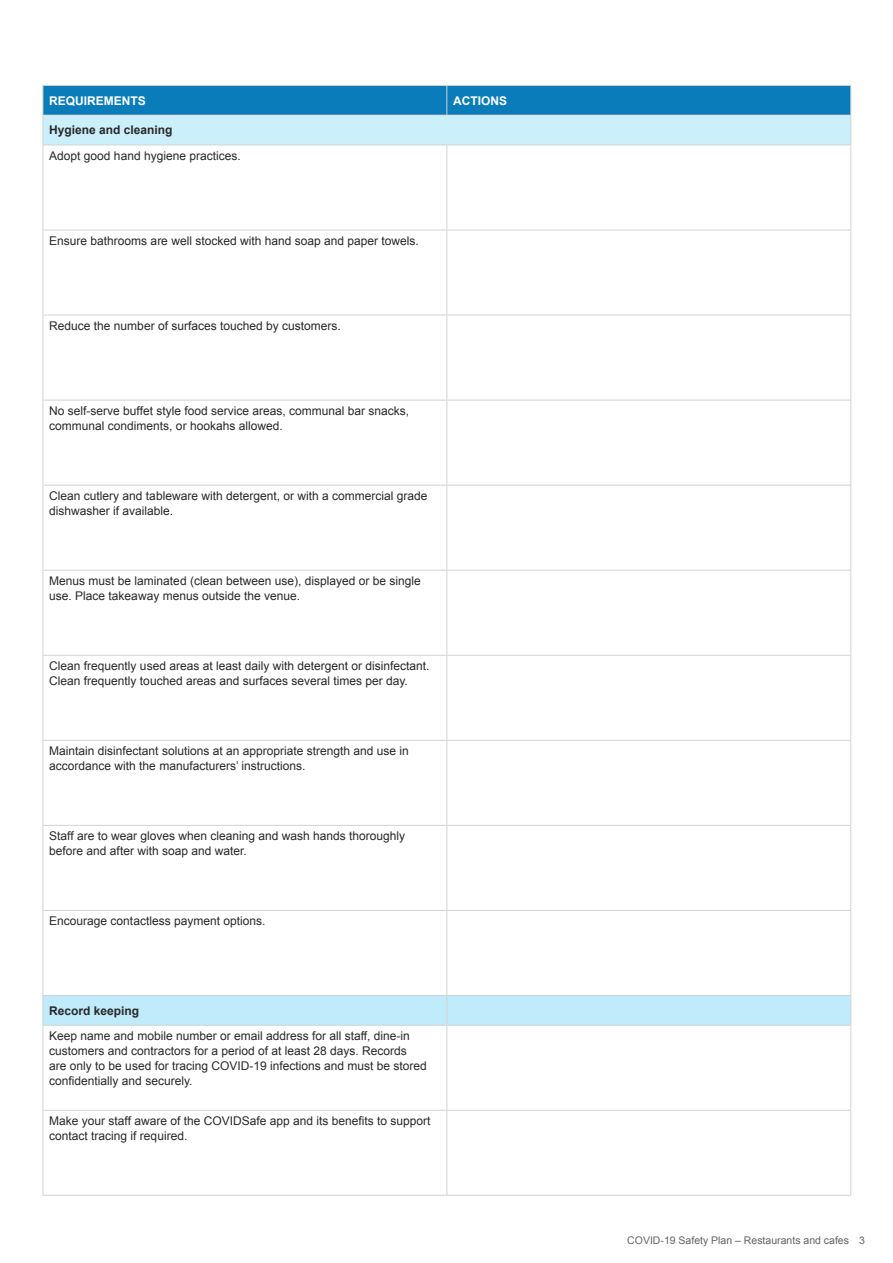
<style>
.page{position:relative;width:893px;height:1263px;background:#fff}
.page>*{position:absolute;margin:0;border:0;box-sizing:border-box;transform-origin:0 0}
.Bodycopy{font:12px/15px "Arial";color:#292829}
.H4_Sub_heading_bold{font:700 12px "Arial";color:#292829}
.H4_Sub_heading_bold-2{font:700 12px "Arial";color:#fff}
.t1{font:10.5px "Arial";color:#636466}
</style>
<div class="page">
<div style="left:43px;top:115px;width:808px;height:30px;background:#cceffc"></div>
<svg style="left:43px;top:85px;width:808px;height:30px;background:#127fba"></svg>
<hr style="left:43px;top:115px;width:1px;height:30px;background:#d1d3d4">
<hr style="left:850px;top:115px;width:1px;height:30px;background:#d1d3d4">
<hr style="left:43px;top:145px;width:404px;height:1px;background:#d1d3d4">
<hr style="left:43px;top:145px;width:1px;height:85px;background:#d1d3d4">
<hr style="left:447px;top:145px;width:404px;height:1px;background:#d1d3d4">
<hr style="left:446px;top:145px;width:1px;height:85px;background:#d1d3d4">
<hr style="left:850px;top:145px;width:1px;height:85px;background:#d1d3d4">
<hr style="left:43px;top:230px;width:404px;height:1px;background:#d1d3d4">
<hr style="left:43px;top:230px;width:1px;height:85px;background:#d1d3d4">
<hr style="left:447px;top:230px;width:404px;height:1px;background:#d1d3d4">
<hr style="left:446px;top:230px;width:1px;height:85px;background:#d1d3d4">
<hr style="left:850px;top:230px;width:1px;height:85px;background:#d1d3d4">
<hr style="left:43px;top:315px;width:404px;height:1px;background:#d1d3d4">
<hr style="left:43px;top:315px;width:1px;height:85px;background:#d1d3d4">
<hr style="left:447px;top:315px;width:404px;height:1px;background:#d1d3d4">
<hr style="left:446px;top:315px;width:1px;height:85px;background:#d1d3d4">
<hr style="left:850px;top:315px;width:1px;height:85px;background:#d1d3d4">
<hr style="left:43px;top:400px;width:404px;height:1px;background:#d1d3d4">
<hr style="left:43px;top:400px;width:1px;height:85px;background:#d1d3d4">
<hr style="left:447px;top:400px;width:404px;height:1px;background:#d1d3d4">
<hr style="left:446px;top:400px;width:1px;height:85px;background:#d1d3d4">
<hr style="left:850px;top:400px;width:1px;height:85px;background:#d1d3d4">
<hr style="left:43px;top:485px;width:404px;height:1px;background:#d1d3d4">
<hr style="left:43px;top:485px;width:1px;height:85px;background:#d1d3d4">
<hr style="left:447px;top:485px;width:404px;height:1px;background:#d1d3d4">
<hr style="left:446px;top:485px;width:1px;height:85px;background:#d1d3d4">
<hr style="left:850px;top:485px;width:1px;height:85px;background:#d1d3d4">
<hr style="left:43px;top:570px;width:404px;height:1px;background:#d1d3d4">
<hr style="left:43px;top:571px;width:1px;height:84px;background:#d1d3d4">
<hr style="left:447px;top:570px;width:404px;height:1px;background:#d1d3d4">
<hr style="left:446px;top:571px;width:1px;height:84px;background:#d1d3d4">
<hr style="left:850px;top:571px;width:1px;height:84px;background:#d1d3d4">
<hr style="left:43px;top:655px;width:404px;height:1px;background:#d1d3d4">
<hr style="left:43px;top:656px;width:1px;height:84px;background:#d1d3d4">
<hr style="left:447px;top:655px;width:404px;height:1px;background:#d1d3d4">
<hr style="left:446px;top:656px;width:1px;height:84px;background:#d1d3d4">
<hr style="left:850px;top:656px;width:1px;height:84px;background:#d1d3d4">
<hr style="left:43px;top:740px;width:404px;height:1px;background:#d1d3d4">
<hr style="left:43px;top:741px;width:1px;height:84px;background:#d1d3d4">
<hr style="left:447px;top:740px;width:404px;height:1px;background:#d1d3d4">
<hr style="left:446px;top:741px;width:1px;height:84px;background:#d1d3d4">
<hr style="left:850px;top:741px;width:1px;height:84px;background:#d1d3d4">
<hr style="left:43px;top:825px;width:404px;height:1px;background:#d1d3d4">
<hr style="left:43px;top:826px;width:1px;height:84px;background:#d1d3d4">
<hr style="left:447px;top:825px;width:404px;height:1px;background:#d1d3d4">
<hr style="left:446px;top:826px;width:1px;height:84px;background:#d1d3d4">
<hr style="left:850px;top:826px;width:1px;height:84px;background:#d1d3d4">
<hr style="left:43px;top:910px;width:404px;height:1px;background:#d1d3d4">
<hr style="left:43px;top:911px;width:1px;height:84px;background:#d1d3d4">
<hr style="left:447px;top:910px;width:404px;height:1px;background:#d1d3d4">
<hr style="left:446px;top:911px;width:1px;height:84px;background:#d1d3d4">
<hr style="left:850px;top:911px;width:1px;height:84px;background:#d1d3d4">
<svg style="left:43px;top:995px;width:808px;height:30px;background:#bfe9f9"></svg>
<hr style="left:43px;top:1025px;width:404px;height:1px;background:#d1d3d4">
<hr style="left:43px;top:1025px;width:1px;height:85px;background:#d1d3d4">
<hr style="left:447px;top:1025px;width:404px;height:1px;background:#d1d3d4">
<hr style="left:446px;top:1025px;width:1px;height:85px;background:#d1d3d4">
<hr style="left:850px;top:1025px;width:1px;height:85px;background:#d1d3d4">
<hr style="left:43px;top:1110px;width:404px;height:1px;background:#d1d3d4">
<hr style="left:43px;top:1111px;width:1px;height:84px;background:#d1d3d4">
<hr style="left:447px;top:1110px;width:404px;height:1px;background:#d1d3d4">
<hr style="left:446px;top:1111px;width:1px;height:84px;background:#d1d3d4">
<hr style="left:850px;top:1111px;width:1px;height:84px;background:#d1d3d4">
<hr style="left:43px;top:1195px;width:404px;height:1px;background:#d1d3d4">
<hr style="left:447px;top:1195px;width:404px;height:1px;background:#d1d3d4">
<hr style="left:43px;top:115px;width:404px;height:1px;background:#dcdcdc">
<hr style="left:447px;top:115px;width:403px;height:1px;background:#dcdcdc">
<h4 class="H4_Sub_heading_bold-2" style="left:49px;top:93px;width:98px">REQUIREMENTS</h4>
<h4 class="H4_Sub_heading_bold-2" style="left:453px;top:93px;width:56px">ACTIONS</h4>
<h4 class="H4_Sub_heading_bold" style="left:49px;top:122px;width:125px">Hygiene and cleaning</h4>
<p class="Bodycopy" style="left:49px;top:148px;width:193px">Adopt good hand hygiene practices.</p>
<p class="Bodycopy" style="left:49px;top:233px;width:371px">Ensure bathrooms are well stocked with hand soap and paper towels.</p>
<p class="Bodycopy" style="left:49px;top:318px;width:293px">Reduce the number of surfaces touched by customers.</p>
<p class="Bodycopy" style="left:49px;top:403px;width:361px">No self-serve buffet style food service areas, communal bar snacks, communal condiments, or hookahs allowed.</p>
<p class="Bodycopy" style="left:49px;top:488px;width:380px">Clean cutlery and tableware with detergent, or with a commercial grade dishwasher if available.</p>
<p class="Bodycopy" style="left:49px;top:573px;width:373px">Menus must be laminated (clean between use), displayed or be single use. Place takeaway menus outside the venue.</p>
<p class="Bodycopy" style="left:49px;top:658px;width:382px">Clean frequently used areas at least daily with detergent or disinfectant.<br>Clean frequently touched areas and surfaces several times per day.</p>
<p class="Bodycopy" style="left:49px;top:743px;width:361px">Maintain disinfectant solutions at an appropriate strength and use in accordance with the manufacturers’ instructions.</p>
<p class="Bodycopy" style="left:49px;top:828px;width:357px">Staff are to wear gloves when cleaning and wash hands thoroughly before and after with soap and water.</p>
<p class="Bodycopy" style="left:49px;top:913px;width:218px">Encourage contactless payment options.</p>
<h4 class="H4_Sub_heading_bold" style="left:49px;top:1002px;width:92px">Record keeping</h4>
<p class="Bodycopy" style="left:49px;top:1028px;width:379px">Keep name and mobile number or email address for all staff, dine-in customers and contractors for a period of at least 28 days. Records are only to be used for tracing COVID-19 infections and must be stored confidentially and securely.</p>
<p class="Bodycopy" style="left:49px;top:1113px;width:383px">Make your staff aware of the COVIDSafe app and its benefits to support contact tracing if required.</p>
<p class="t1" style="left:627px;top:1234px;width:239px">COVID-19 Safety Plan – Restaurants and cafes 3</p>
</div>
